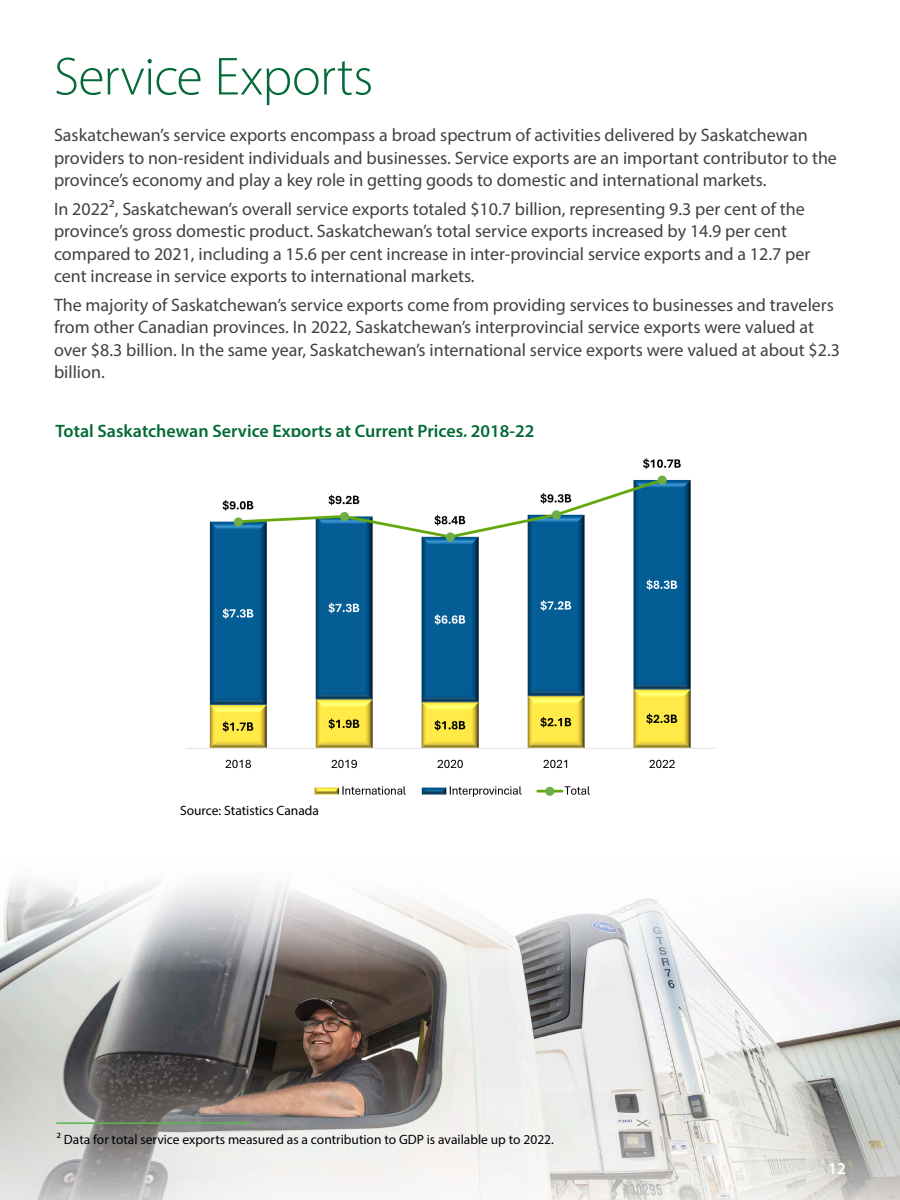
<style>
.page{position:relative;width:900px;height:1200px;background:#fff}
.page>*{position:absolute;margin:0;border:0;box-sizing:border-box;transform-origin:0 0}
.t1{font:300 54px "Myriad Pro";letter-spacing:-.015em;color:#046a38}
.Body{font:18px/22.5px "Myriad Pro";color:#414042}
.t2{font:600 18px "Myriad Pro";color:#046a38}
.t3{font:600 16.5px "Myriad Pro";color:#fff}
.Body-2{font:13.5px "Myriad Pro";color:#000}
.s1{color:#fff}
</style>
<div class="page">
<img style="left:0;top:879px;width:900px;height:174px">
<img style="left:185px;top:458px;width:530px;height:339px">
<svg style="left:0;top:1053px;width:900px;height:147px"></svg>
<hr style="left:56px;top:1122px;width:194px;height:2px;background:#58b947">
<p class="t1" style="left:54px;top:44px;width:321px">Service Exports</p>
<p class="Body" style="left:54px;top:123px;width:785px">Saskatchewan’s service exports encompass a broad spectrum of activities delivered by Saskatchewan providers to non-resident individuals and businesses. Service exports are an important contributor to the province’s economy and play a key role in getting goods to domestic and international markets.</p>
<p class="Body" style="left:54px;top:197px;width:758px">In 20222, Saskatchewan’s overall service exports totaled $10.7 billion, representing 9.3 per cent of the province’s gross domestic product. Saskatchewan’s total service exports increased by 14.9 per cent compared to 2021, including a 15.6 per cent increase in inter-provincial service exports and a 12.7 per cent increase in service exports to international markets.</p>
<p class="Body" style="left:54px;top:293px;width:788px">The majority of Saskatchewan’s service exports come from providing services to businesses and travelers from other Canadian provinces. In 2022, Saskatchewan’s interprovincial service exports were valued at over $8.3 billion. In the same year, Saskatchewan’s international service exports were valued at about $2.3 billion.</p>
<p class="t2" style="left:56px;top:419px;width:481px">Total Saskatchewan Service Exports at Current Prices, 2018-22</p>
<p class="Body-2" style="left:180px;top:802px;width:141px">Source: Statistics Canada</p>
<p class="Body-2" style="left:57px;top:1131px;width:500px">2 Data for total service exports measured as a contribution to GDP is available up to 2022.<span class="s1">.</span></p>
<p class="t3" style="left:828px;top:1158px;width:19px">12</p>
</div>
